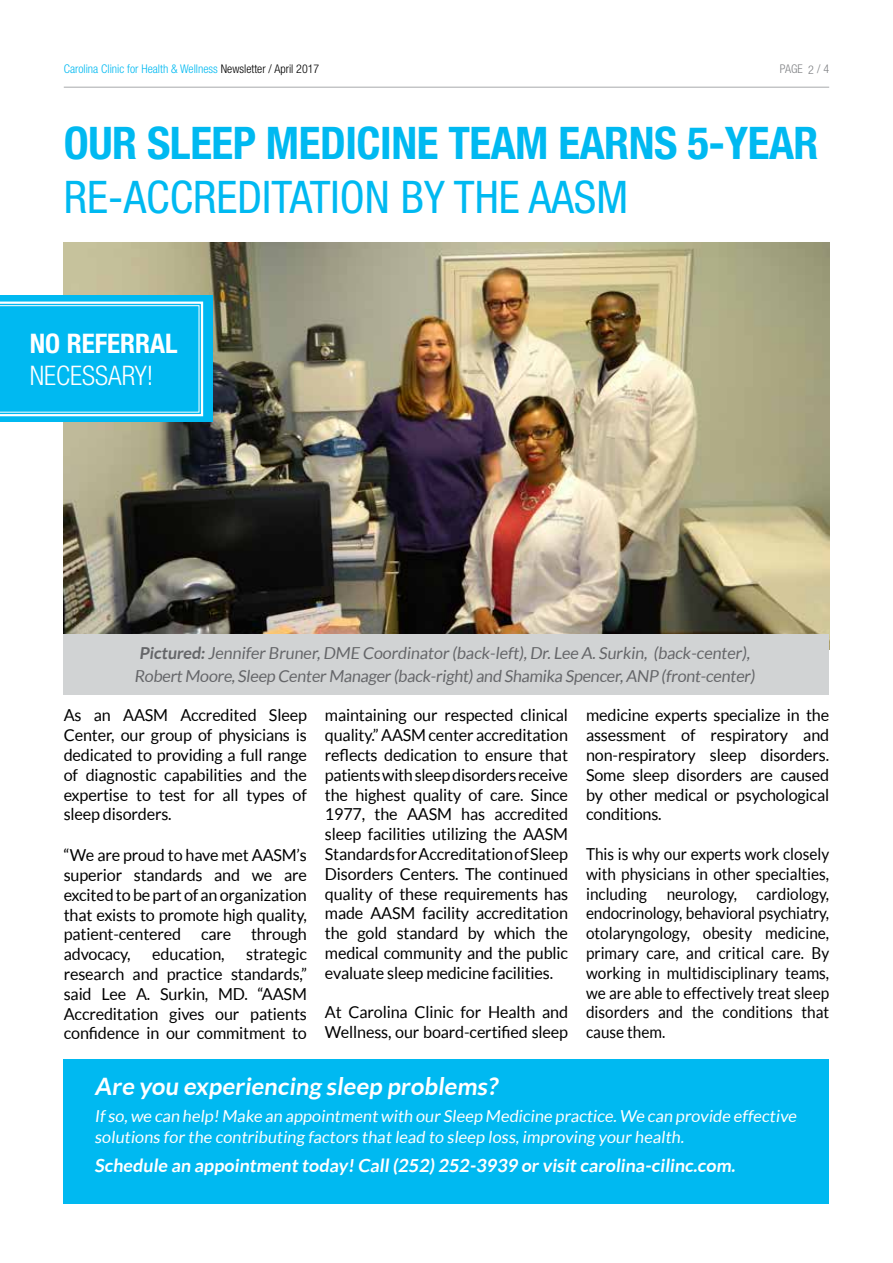
<style>
.page{position:relative;width:893px;height:1263px;background:#fff}
.page>*{position:absolute;margin:0;border:0;box-sizing:border-box;transform-origin:0 0}
.t1{font:700 condensed 45px "Helvetica Neue";letter-spacing:-.01em;color:#00b9f1}
.t2{font:condensed 45px "Helvetica Neue";color:#00b9f1}
.t3{font:700 condensed 27px "Helvetica Neue";color:#fff}
.t4{font:300 condensed 27px "Helvetica Neue";color:#fff}
.t5{font:700 24px "Lato";color:#fff}
.t6{font:700 18px "Lato";color:#fff}
.t7{font:16.5px/19.8px "Lato";letter-spacing:-.01em;color:#000;text-align:justify}
.t8{font:16.5px/19.8px "Lato";letter-spacing:-.01em;color:#000;text-align:justify;scale:.93 1}
.t9{font:16.5px/21.6px "Lato";color:#fff}
.t10{font:16.5px/22.5px "Lato";color:#656669;text-align:center}
.t11{font:300 condensed 12px "Helvetica Neue";color:#00b9f1}
.t12{font:300 condensed 12px "Helvetica Neue";color:#808285}
.s1{color:#000}
.s2{font-weight:700}
</style>
<div class="page">
<hr style="left:64px;top:87px;width:765px;height:1px;background:#a7a9ac">
<div style="left:64px;top:1059px;width:765px;height:144px;background:#00b9f1"></div>
<img style="left:64px;top:242px;width:765px;height:407px">
<div style="left:0;top:295px;width:213px;height:127px;background:#00b9f1"></div>
<svg style="left:0;top:301px;width:204px;height:116px"></svg>
<div style="left:63px;top:634px;width:765px;height:60px;background:#d1d3d4"></div>
<p class="t11" style="left:64px;top:62px;width:257px">Carolina Clinic for Health &amp; Wellness <span class="s1">Newsletter / April 2017</span></p>
<p class="t12" style="left:780px;top:62px;width:51px">PAGE / 4</p>
<p class="t12" style="left:808px;top:63px;width:7px">2</p>
<h1 class="t1" style="left:64px;top:116px;width:756px">OUR SLEEP MEDICINE TEAM EARNS 5-YEAR</h1>
<h1 class="t2" style="left:64px;top:171px;width:566px">RE-ACCREDITATION BY THE AASM</h1>
<h2 class="t3" style="left:30px;top:327px;width:150px">NO REFERRAL</h2>
<h2 class="t4" style="left:30px;top:360px;width:125px">NECESSARY!</h2>
<p class="t10" style="left:134px;top:642px;width:625px"><span class="s2">Pictured:</span>Jennifer Bruner,DME Coordinator (back-left),Dr.Lee A.Surkin, (back-center),<br>Robert Moore,Sleep Center Manager (back-right)and Shamika Spencer,ANP (front-center)</p>
<p class="t7" style="left:64px;top:705px;width:245px">As an AASM Accredited Sleep Center, our group of physicians is dedicated to providing a full range of diagnostic capabilities and the expertise to test for all types of sleep disorders.</p>
<p class="t7" style="left:64px;top:845px;width:245px">“We are proud to have met AASM’s superior standards and we are excited to be part of an organization that exists to promote high quality, patient-centered care through advocacy,</p>
<p class="t7" style="left:152px;top:944px;width:74px">education,</p>
<p class="t7" style="left:64px;top:944px;width:245px;text-indent:183px">strategic research and practice standards,” said Lee A. Surkin, MD. “AASM Accreditation gives our patients confidence in our commitment to</p>
<p class="t7" style="left:325px;top:705px;width:245px">maintaining our respected clinical quality.” AASM center accreditation reflects dedication to ensure that patients with sleep disorders receive the highest quality of care. Since 1977, the AASM has accredited sleep facilities utilizing the AASM Standards for Accreditation of Sleep Disorders Centers. The continued quality of these requirements has made AASM facility accreditation the gold standard by which the medical community and the public evaluate sleep medicine facilities.</p>
<p class="t7" style="left:325px;top:1002px;width:245px">At Carolina Clinic for Health and<br>Wellness, our board-certified sleep</p>
<p class="t7" style="left:586px;top:705px;width:245px">medicine experts specialize in the assessment of respiratory and non-respiratory sleep disorders.<br>Some sleep disorders are caused by other medical or psychological conditions.</p>
<p class="t8" style="left:586px;top:844px;width:263px">This is why our experts work closely with physicians in other specialties, including neurology, cardiology, endocrinology, behavioral psychiatry, otolaryngology, obesity medicine, primary care, and critical care. By working in multidisciplinary teams, we are able to effectively treat sleep disorders and the conditions that cause them.</p>
<h3 class="t5" style="left:94px;top:1072px;width:408px">Are you experiencing sleep problems?</h3>
<p class="t9" style="left:94px;top:1104px;width:706px">If so,we can help! Make an appointment with our Sleep Medicine practice.We can provide effective solutions for the contributing factors that lead to sleep loss,improving your health.</p>
<p class="t6" style="left:94px;top:1155px;width:645px">Schedule an appointment today! Call (252) 252-3939 or visit carolina-cilinc.com.</p>
</div>
